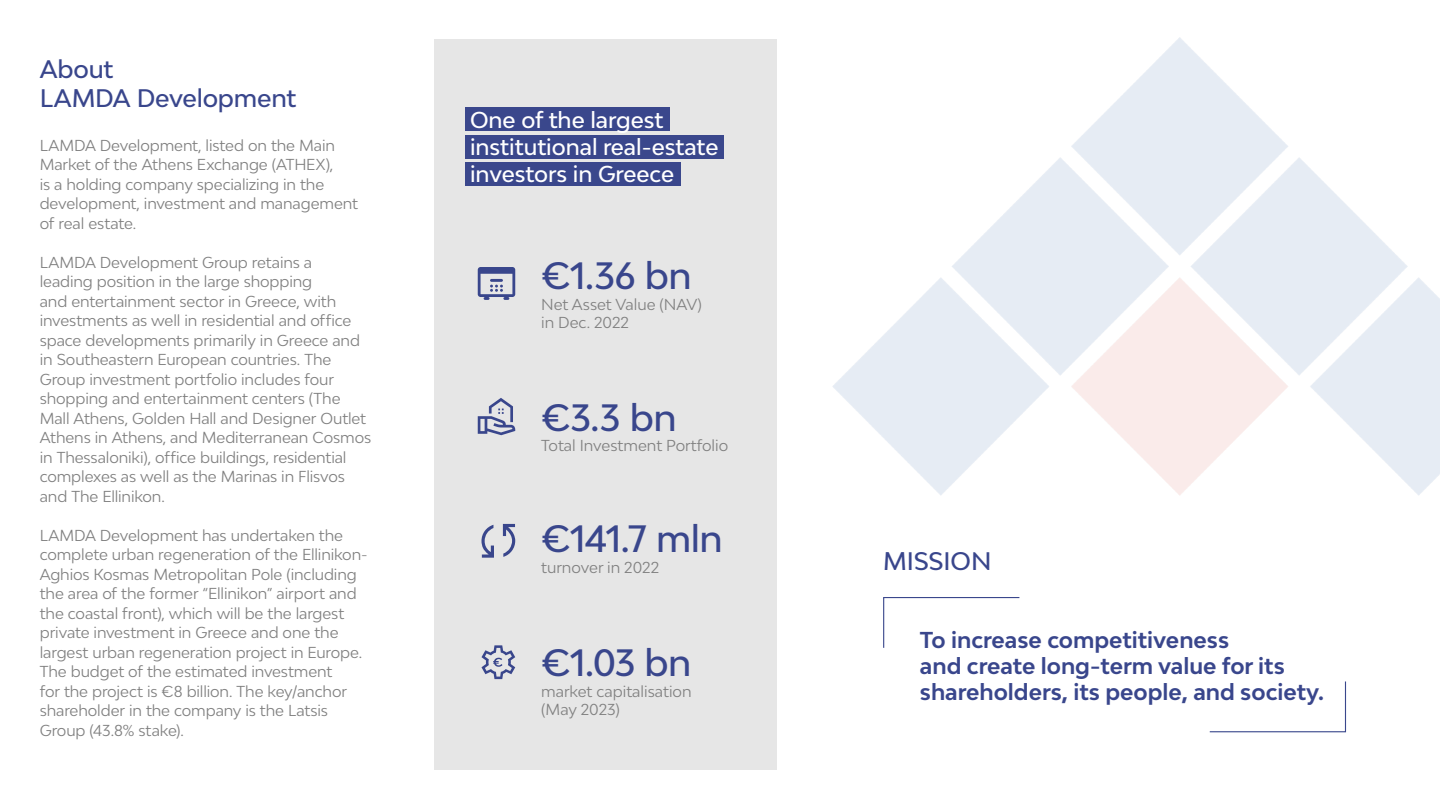
<style>
.page{position:relative;width:1440px;height:810px;background:#fff}
.page>*{position:absolute;margin:0;border:0;box-sizing:border-box;transform-origin:0 0}
.t1{font:500 36px "Bw Ellinikon";letter-spacing:-.015em;color:#39468c}
.t2{font:500 24px/28.8px "Bw Ellinikon";letter-spacing:-.01em;color:#39468c}
.t3{font:700 21.75px/26.1px "Bw Ellinikon";color:#39468c}
.t4{font:500 21.75px/27px "Bw Ellinikon";color:#fff}
.t5{font:15px/19.5px "Bw Ellinikon";letter-spacing:-.005em;color:#808080}
</style>
<div class="page">
<div style="left:434px;top:40px;width:343px;height:730px;background:#e6e6e6"></div>
<svg style="left:482px;top:645px;width:33px;height:34px"></svg>
<svg style="left:478px;top:398px;width:37px;height:37px"></svg>
<svg style="left:482px;top:524px;width:33px;height:34px"></svg>
<svg style="left:478px;top:267px;width:37px;height:33px"></svg>
<svg style="left:883px;top:597px;width:137px;height:51px"></svg>
<svg style="left:1209px;top:681px;width:138px;height:52px"></svg>
<div style="left:465px;top:162px;width:215px;height:24px;background:#3a478c"></div>
<div style="left:465px;top:135px;width:258px;height:24px;background:#3a478c"></div>
<div style="left:465px;top:107px;width:204px;height:24px;background:#3a478c"></div>
<h2 class="t2" style="left:40px;top:54px;width:258px">About<br>LAMDA Development</h2>
<p class="t5" style="left:40px;top:135px;width:320px">LAMDA Development, listed on the Main Market of the Athens Exchange (ATHEX),<br>is a holding company specializing in the development, investment and management of real estate.</p>
<p class="t5" style="left:40px;top:252px;width:333px">LAMDA Development Group retains a<br>leading position in the large shopping<br>and entertainment sector in Greece, with investments as well in residential and office space developments primarily in Greece and in Southeastern European countries. The Group investment portfolio includes four shopping and entertainment centers (The Mall Athens, Golden Hall and Designer Outlet Athens in Athens, and Mediterranean Cosmos in Thessaloniki), office buildings, residential complexes as well as the Marinas in Flisvos and The Ellinikon.</p>
<p class="t5" style="left:40px;top:525px;width:329px">LAMDA Development has undertaken the complete urban regeneration of the Ellinikon-Aghios Kosmas Metropolitan Pole (including the area of the former “Ellinikon” airport and the coastal front), which will be the largest private investment in Greece and one the largest urban regeneration project in Europe.<br>The budget of the estimated investment<br>for the project is €8 billion. The key/anchor shareholder in the company is the Latsis Group (43.8% stake).</p>
<h3 class="t4" style="left:470px;top:106px;width:250px">One of the largest institutional real-estate investors in Greece</h3>
<h1 class="t1" style="left:541px;top:252px;width:152px">€1.36 bn</h1>
<p class="t5" style="left:541px;top:295px;width:162px;line-height:18px">Net Asset Value (NAV) in Dec. 2022</p>
<h1 class="t1" style="left:541px;top:394px;width:137px">€3.3 bn</h1>
<p class="t5" style="left:541px;top:436px;width:189px">Total Investment Portfolio</p>
<h1 class="t1" style="left:541px;top:515px;width:183px">€141.7 mln</h1>
<p class="t5" style="left:541px;top:557px;width:119px">turnover in 2022</p>
<h1 class="t1" style="left:541px;top:640px;width:152px">€1.03 bn</h1>
<p class="t5" style="left:541px;top:682px;width:152px;line-height:18px">market capitalisation (May 2023)</p>
<h2 class="t2" style="left:883px;top:546px;width:110px">MISSION</h2>
<h3 class="t3" style="left:920px;top:626px;width:406px">To increase competitiveness<br>and create long-term value for its shareholders, its people, and society.</h3>
</div>
